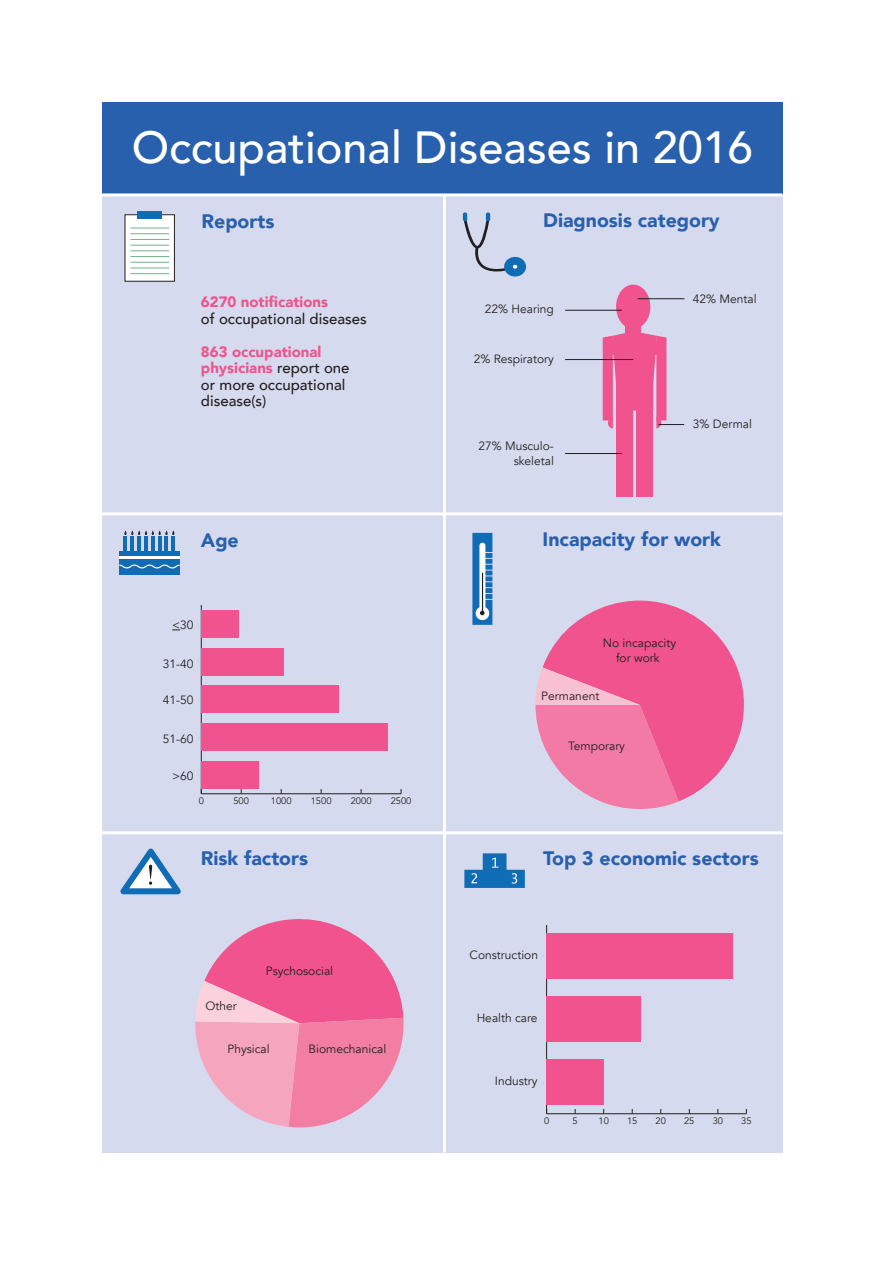
<style>
.page{position:relative;width:893px;height:1263px;background:#fff}
.page>*{position:absolute;margin:0;border:0;box-sizing:border-box;transform-origin:0 0}
.t1{font:500 45px "Avenir";color:#fff}
.t2{font:900 19.5px "Avenir";color:#2960ad}
.t3{font:500 15px/16.5px "Avenir";color:#231f20}
.t4{font:900 15px "Avenir";color:#f0538d}
.t5{font:12px/14.4px "Avenir";color:#231f20;text-align:center}
.t6{font:9.3px "Myriad Pro";color:#231f20}
.t7{font:9.3px "Avenir";color:#231f20}
.s1{font-weight:900;color:#f0538d}
</style>
<div class="page">
<div style="left:102px;top:102px;width:680px;height:1050px;background:#d6daee"></div>
<div style="left:125px;top:215px;width:49px;height:66px;background:#fff"></div>
<div style="left:125px;top:214px;width:50px;height:68px;border:1px solid #231f20"></div>
<div style="left:137px;top:211px;width:25px;height:8px;background:#116cb6"></div>
<hr style="left:130px;top:228px;width:39px;height:1px;background:#76b18b">
<hr style="left:130px;top:233px;width:39px;height:1px;background:#76b18b">
<hr style="left:130px;top:239px;width:39px;height:1px;background:#76b18b">
<hr style="left:130px;top:245px;width:39px;height:1px;background:#76b18b">
<hr style="left:130px;top:250px;width:39px;height:1px;background:#76b18b">
<hr style="left:130px;top:256px;width:39px;height:1px;background:#76b18b">
<hr style="left:130px;top:262px;width:39px;height:1px;background:#76b18b">
<hr style="left:130px;top:268px;width:39px;height:1px;background:#76b18b">
<hr style="left:130px;top:273px;width:39px;height:1px;background:#76b18b">
<div style="left:119px;top:551px;width:61px;height:23px;background:#116cb6"></div>
<hr style="left:119px;top:557px;width:61px;height:2px;background:#fff">
<hr style="left:124px;top:536px;width:3px;height:16px;background:#116cb6">
<hr style="left:131px;top:536px;width:3px;height:16px;background:#116cb6">
<hr style="left:138px;top:536px;width:3px;height:16px;background:#116cb6">
<hr style="left:144px;top:536px;width:4px;height:16px;background:#116cb6">
<hr style="left:151px;top:536px;width:3px;height:16px;background:#116cb6">
<hr style="left:158px;top:536px;width:3px;height:16px;background:#116cb6">
<hr style="left:165px;top:536px;width:3px;height:16px;background:#116cb6">
<hr style="left:172px;top:536px;width:3px;height:16px;background:#116cb6">
<svg style="left:124px;top:530px;width:51px;height:5px"></svg>
<svg style="left:119px;top:564px;width:61px;height:4px"></svg>
<svg style="left:120px;top:848px;width:61px;height:46px"></svg>
<svg style="left:472px;top:533px;width:20px;height:92px"></svg>
<svg style="left:464px;top:853px;width:61px;height:35px"></svg>
<div style="left:504px;top:257px;width:22px;height:20px;background:#116cb6;border-radius:50%"></div>
<svg style="left:463px;top:212px;width:54px;height:59px"></svg>
<div style="left:102px;top:102px;width:680px;height:92px;background:#2960ad"></div>
<div style="left:616px;top:285px;width:34px;height:44px;background:#f0538d;border-radius:50%"></div>
<div style="left:626px;top:324px;width:15px;height:12px;background:#f0538d"></div>
<div style="left:616px;top:405px;width:17px;height:91px;background:#f0538d"></div>
<div style="left:637px;top:405px;width:16px;height:92px;background:#f0538d"></div>
<hr style="left:201px;top:793px;width:200px;height:1px;background:#231f20">
<hr style="left:201px;top:605px;width:1px;height:189px;background:#231f20">
<div style="left:201px;top:610px;width:38px;height:27px;background:#f0538d"></div>
<div style="left:201px;top:648px;width:83px;height:27px;background:#f0538d"></div>
<div style="left:201px;top:686px;width:138px;height:27px;background:#f0538d"></div>
<div style="left:201px;top:723px;width:187px;height:28px;background:#f0538d"></div>
<div style="left:201px;top:761px;width:57px;height:27px;background:#f0538d"></div>
<hr style="left:547px;top:1113px;width:199px;height:1px;background:#231f20">
<hr style="left:546px;top:925px;width:1px;height:189px;background:#231f20">
<div style="left:547px;top:934px;width:186px;height:45px;background:#f0538d"></div>
<div style="left:547px;top:997px;width:94px;height:45px;background:#f0538d"></div>
<div style="left:547px;top:1060px;width:57px;height:45px;background:#f0538d"></div>
<svg style="left:535px;top:600px;width:209px;height:209px"></svg>
<svg style="left:195px;top:919px;width:209px;height:209px"></svg>
<hr style="left:638px;top:298px;width:46px;height:1px;background:#231f20">
<hr style="left:565px;top:310px;width:57px;height:1px;background:#231f20">
<hr style="left:565px;top:359px;width:68px;height:1px;background:#231f20">
<hr style="left:565px;top:453px;width:57px;height:1px;background:#231f20">
<svg style="left:603px;top:331px;width:81px;height:97px"></svg>
<hr style="left:102px;top:193px;width:680px;height:3px;background:#fff">
<hr style="left:102px;top:512px;width:680px;height:3px;background:#fff">
<hr style="left:102px;top:831px;width:680px;height:3px;background:#fff">
<hr style="left:443px;top:196px;width:3px;height:956px;background:#fff">
<h1 class="t1" style="left:132px;top:108px;width:622px">Occupational Diseases in 2016</h1>
<h2 class="t2" style="left:201px;top:204px;width:74px">Reports</h2>
<p class="t4" style="left:201px;top:289px;width:129px">6270 notifications</p>
<p class="t3" style="left:201px;top:310px;width:167px">of occupational diseases</p>
<p class="t3" style="left:201px;top:343px;width:150px"><span class="s1">863 occupational physicians</span> report one or more occupational disease(s)</p>
<h2 class="t2" style="left:201px;top:523px;width:39px">Age</h2>
<p class="t5" style="left:172px;top:618px;width:23px">&lt;30</p>
<p class="t5" style="left:163px;top:657px;width:32px">31-40</p>
<p class="t5" style="left:163px;top:693px;width:32px">41-50</p>
<p class="t5" style="left:163px;top:731px;width:32px">51-60</p>
<p class="t5" style="left:172px;top:769px;width:23px">&gt;60</p>
<p class="t6" style="left:183px;top:619px;width:17px">&lt;30</p>
<p class="t6" style="left:176px;top:656px;width:24px">31-40</p>
<p class="t6" style="left:176px;top:694px;width:24px">41-50</p>
<p class="t6" style="left:176px;top:732px;width:24px">51-60</p>
<p class="t6" style="left:183px;top:769px;width:17px">&gt;60</p>
<p class="t7" style="left:199px;top:795px;width:7px">0</p>
<p class="t7" style="left:233px;top:795px;width:17px">500</p>
<p class="t7" style="left:271px;top:795px;width:22px">1000</p>
<p class="t7" style="left:311px;top:795px;width:22px">1500</p>
<p class="t7" style="left:351px;top:795px;width:22px">2000</p>
<p class="t7" style="left:391px;top:795px;width:22px">2500</p>
<h2 class="t2" style="left:543px;top:204px;width:178px">Diagnosis category</h2>
<p class="t5" style="left:485px;top:302px;width:71px">22% Hearing</p>
<p class="t5" style="left:474px;top:352px;width:82px">2% Respiratory</p>
<p class="t5" style="left:478px;top:439px;width:77px;text-align:right">27% Musculo&shy;skeletal</p>
<p class="t5" style="left:693px;top:291px;width:65px">42% Mental</p>
<p class="t5" style="left:693px;top:417px;width:61px">3% Dermal</p>
<h2 class="t2" style="left:543px;top:523px;width:180px">Incapacity for work</h2>
<p class="t5" style="left:603px;top:636px;width:75px">No incapacity for work</p>
<p class="t5" style="left:541px;top:689px;width:60px">Permanent</p>
<p class="t5" style="left:568px;top:739px;width:58px">Temporary</p>
<h2 class="t2" style="left:201px;top:842px;width:109px">Risk factors</h2>
<h2 class="t2" style="left:543px;top:842px;width:217px">Top 3 economic sectors</h2>
<p class="t5" style="left:266px;top:964px;width:69px">Psychosocial</p>
<p class="t5" style="left:205px;top:999px;width:33px">Other</p>
<p class="t5" style="left:227px;top:1042px;width:44px">Physical</p>
<p class="t5" style="left:309px;top:1042px;width:79px">Biomechanical</p>
<p class="t5" style="left:470px;top:947px;width:70px">Construction</p>
<p class="t6" style="left:521px;top:951px;width:24px">Bouw</p>
<p class="t5" style="left:477px;top:1011px;width:62px">Health care</p>
<p class="t6" style="left:475px;top:1014px;width:70px">Gezondheidszorg</p>
<p class="t5" style="left:495px;top:1073px;width:44px">Industry</p>
<p class="t6" style="left:509px;top:1077px;width:36px">Industrie</p>
<p class="t7" style="left:544px;top:1115px;width:7px">0</p>
<p class="t7" style="left:572px;top:1115px;width:7px">5</p>
<p class="t7" style="left:598px;top:1115px;width:12px">10</p>
<p class="t7" style="left:627px;top:1115px;width:12px">15</p>
<p class="t7" style="left:656px;top:1115px;width:12px">20</p>
<p class="t7" style="left:684px;top:1115px;width:12px">25</p>
<p class="t7" style="left:713px;top:1115px;width:12px">30</p>
<p class="t7" style="left:741px;top:1115px;width:12px">35</p>
</div>
